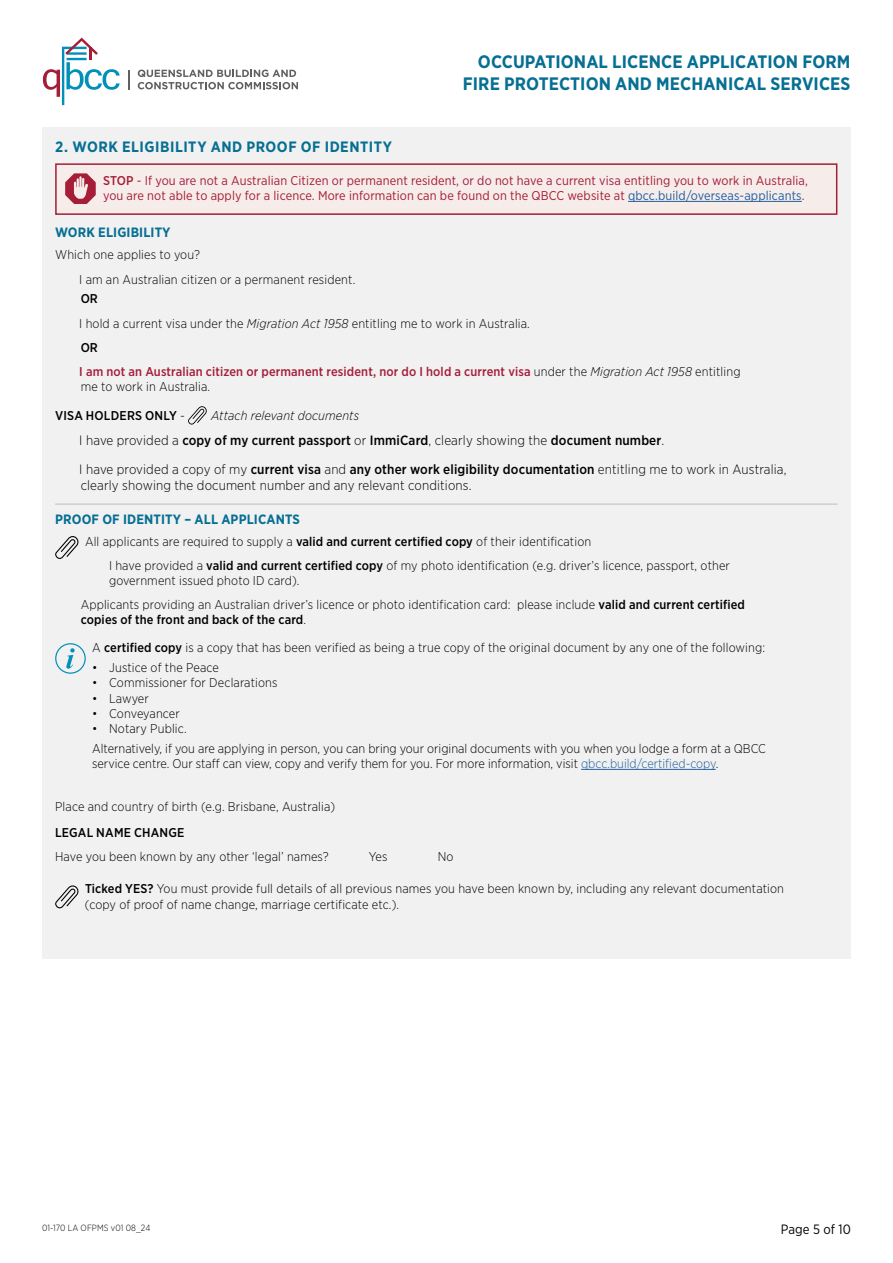
<style>
.page{position:relative;width:893px;height:1263px;background:#fff}
.page>*{position:absolute;margin:0;border:0;box-sizing:border-box;transform-origin:0 0}
.t1{font:700 18px/21.6px "Gotham Narrow";letter-spacing:.005em;color:#066f92;text-align:right}
.Form_Styles_H2_Form_Section_title{font:700 15px "Gotham Narrow";letter-spacing:.04em;color:#066f92}
.Form_Styles_P_Form_body{font:300 13.5px/16.2px "Gotham Narrow";letter-spacing:.01em;color:#000}
.Form_Styles_P_Form_body-2{font:500 13.5px "Gotham Narrow";letter-spacing:.01em;color:#000}
.Form_Styles_H3_Form_Subheading_line_abov{font:700 13.5px "Gotham Narrow";letter-spacing:.01em;color:#066f92}
.Form_Styles_H3_Form_Subheading{font:700 13.5px "Gotham Narrow";letter-spacing:.01em;color:#066f92}
.t2{font:13.5px "Gotham Narrow";letter-spacing:.01em;color:#000}
.Form_Styles_P_Form_body-3{font:300 12.75px/15.3px "Gotham Narrow";letter-spacing:.01em;color:#000}
.Form_Styles_P_Form_body-4{font:12.75px/15.3px "Gotham Narrow";letter-spacing:.01em;color:#a51d37}
.Form_Styles_P_Form_body-5{font:500 12.75px/15.3px "Gotham Narrow";letter-spacing:.01em;color:#a51d37}
.Form_Styles_H4_Form_Subheading{font:500 12.75px "Gotham Narrow";letter-spacing:.015em;color:#000}
.Form_Styles_H4_Form_Subheading-2{font:italic 300 12.75px "Gotham Narrow";letter-spacing:.01em;color:#000}
.Form_Styles_P_Form_body-6{font:500 12.75px "Gotham Narrow";color:#000}
.t3{font:300 9px "Gotham Narrow";letter-spacing:.01em;color:#000}
.s1{font-weight:500}
.s2{color:#215e9e}
.s3{font-style:italic}
.s4{font-weight:300;color:#000}
.s5{font-weight:300;font-style:italic;color:#000}
.s6{font-weight:300;font-style:italic}
.s7{font-weight:300}
</style>
<div class="page">
<svg style="left:138px;top:70px;width:160px;height:19px"></svg>
<svg style="left:43px;top:38px;width:77px;height:67px"></svg>
<svg style="left:128px;top:70px;width:1px;height:19px"></svg>
<div style="left:42px;top:128px;width:808px;height:831px;background:#f1f1f2"></div>
<hr style="left:55px;top:504px;width:783px;height:1px;background:#bcbec0">
<hr style="left:581px;top:769px;width:135px;height:1px;background:#215e9e">
<div style="left:56px;top:164px;width:781px;height:50px;background:#f6edea"></div>
<hr style="left:628px;top:201px;width:174px;height:1px;background:#215e9e">
<svg style="left:65px;top:173px;width:31px;height:31px"></svg>
<div style="left:55px;top:163px;width:782px;height:52px;border:2px solid #a51d37"></div>
<svg style="left:188px;top:406px;width:19px;height:19px"></svg>
<svg style="left:55px;top:536px;width:23px;height:23px"></svg>
<svg style="left:55px;top:643px;width:31px;height:31px"></svg>
<svg style="left:55px;top:885px;width:23px;height:23px"></svg>
<h1 class="t1" style="left:463px;top:51px;width:389px">OCCUPATIONAL LICENCE APPLICATION FORM<br>FIRE PROTECTION AND MECHANICAL SERVICES</h1>
<h2 class="Form_Styles_H2_Form_Section_title" style="left:55px;top:137px;width:338px">2. WORK ELIGIBILITY AND PROOF OF IDENTITY</h2>
<p class="Form_Styles_P_Form_body-4" style="left:103px;top:172px;width:706px"><span class="s1">STOP</span> - If you are not a Australian Citizen or permanent resident, or do not have a current visa entitling you to work in Australia, you are not able to apply for a licence. More information can be found on the QBCC website at <span class="s2">qbcc.build/overseas-applicants</span>.</p>
<h3 class="Form_Styles_H3_Form_Subheading" style="left:55px;top:224px;width:117px">WORK ELIGIBILITY</h3>
<p class="Form_Styles_P_Form_body-3" style="left:55px;top:247px;width:146px">Which one applies to you?</p>
<p class="Form_Styles_P_Form_body-3" style="left:79px;top:271px;width:277px">I am an Australian citizen or a permanent resident.</p>
<p class="Form_Styles_P_Form_body-6" style="left:81px;top:291px;width:19px">OR</p>
<p class="Form_Styles_P_Form_body-3" style="left:79px;top:316px;width:452px">I hold a current visa under the <span class="s3">Migration Act 1958</span> entitling me to work in Australia.</p>
<p class="Form_Styles_P_Form_body-6" style="left:81px;top:339px;width:19px">OR</p>
<p class="Form_Styles_P_Form_body-5" style="left:79px;top:363px;width:663px">I am not an Australian citizen or permanent resident, nor do I hold a current visa <span class="s4">under the</span> <span class="s5">Migration Act 1958</span> <span class="s4">entitling me to work in Australia.</span></p>
<h4 class="Form_Styles_H4_Form_Subheading" style="left:55px;top:408px;width:131px">VISA HOLDERS ONLY <span class="s6">-</span></h4>
<h4 class="Form_Styles_H4_Form_Subheading-2" style="left:211px;top:408px;width:149px">Attach relevant documents</h4>
<p class="Form_Styles_P_Form_body-2" style="left:79px;top:432px;width:586px"><span class="s7">I have provided a</span> copy of my current passport <span class="s7">or</span> ImmiCard<span class="s7">, clearly showing the</span> document number<span class="s7">.</span></p>
<p class="Form_Styles_P_Form_body" style="left:79px;top:461px;width:709px">I have provided a copy of my <span class="s1">current visa</span> and <span class="s1">any other work eligibility documentation</span> entitling me to work in Australia, clearly showing the document number and any relevant conditions.</p>
<h3 class="Form_Styles_H3_Form_Subheading_line_abov" style="left:55px;top:510px;width:246px">PROOF OF IDENTITY – ALL APPLICANTS</h3>
<p class="Form_Styles_P_Form_body-3" style="left:85px;top:534px;width:508px">All applicants are required to supply a <span class="s1">valid and current certified copy</span> of their identification</p>
<p class="Form_Styles_P_Form_body-3" style="left:109px;top:557px;width:622px">I have provided a <span class="s1">valid and current certified copy</span> of my photo identification (e.g. driver’s licence, passport, other government issued photo ID card).</p>
<p class="Form_Styles_P_Form_body-3" style="left:81px;top:597px;width:666px">Applicants providing an Australian driver’s licence or photo identification card: please include <span class="s1">valid and current certified copies of the front and back of the card</span>.</p>
<p class="Form_Styles_P_Form_body-3" style="left:92px;top:640px;width:674px">A <span class="s1">certified copy</span> is a copy that has been verified as being a true copy of the original document by any one of the following:</p>
<p class="Form_Styles_P_Form_body-3" style="left:92px;top:660px;width:128px">• Justice of the Peace</p>
<p class="Form_Styles_P_Form_body-3" style="left:92px;top:675px;width:187px">• Commissioner for Declarations</p>
<p class="Form_Styles_P_Form_body-3" style="left:92px;top:690px;width:58px">• Lawyer</p>
<p class="Form_Styles_P_Form_body-3" style="left:92px;top:705px;width:89px">• Conveyancer</p>
<p class="Form_Styles_P_Form_body-3" style="left:92px;top:721px;width:96px">• Notary Public.</p>
<p class="Form_Styles_P_Form_body-3" style="left:92px;top:740px;width:675px">Alternatively, if you are applying in person, you can bring your original documents with you when you lodge a form at a QBCC service centre. Our staff can view, copy and verify them for you. For more information, visit <span class="s2">qbcc.build/certified-copy</span>.</p>
<p class="Form_Styles_P_Form_body-3" style="left:55px;top:798px;width:281px">Place and country of birth (e.g. Brisbane, Australia)</p>
<h4 class="Form_Styles_H4_Form_Subheading" style="left:55px;top:824px;width:131px">LEGAL NAME CHANGE</h4>
<p class="Form_Styles_P_Form_body-3" style="left:55px;top:849px;width:275px">Have you been known by any other ‘legal’ names?</p>
<p class="Form_Styles_P_Form_body-3" style="left:369px;top:849px;width:20px">Yes</p>
<p class="Form_Styles_P_Form_body-3" style="left:438px;top:849px;width:17px">No</p>
<p class="Form_Styles_P_Form_body-3" style="left:85px;top:881px;width:701px"><span class="s1">Ticked YES?</span> You must provide full details of all previous names you have been known by, including any relevant documentation (copy of proof of name change, marriage certificate etc.).</p>
<p class="t3" style="left:42px;top:1222px;width:110px">01-170 LA OFPMS v01 08_24</p>
<p class="t2" style="left:781px;top:1221px;width:72px">Page 5 of 10</p>
</div>
